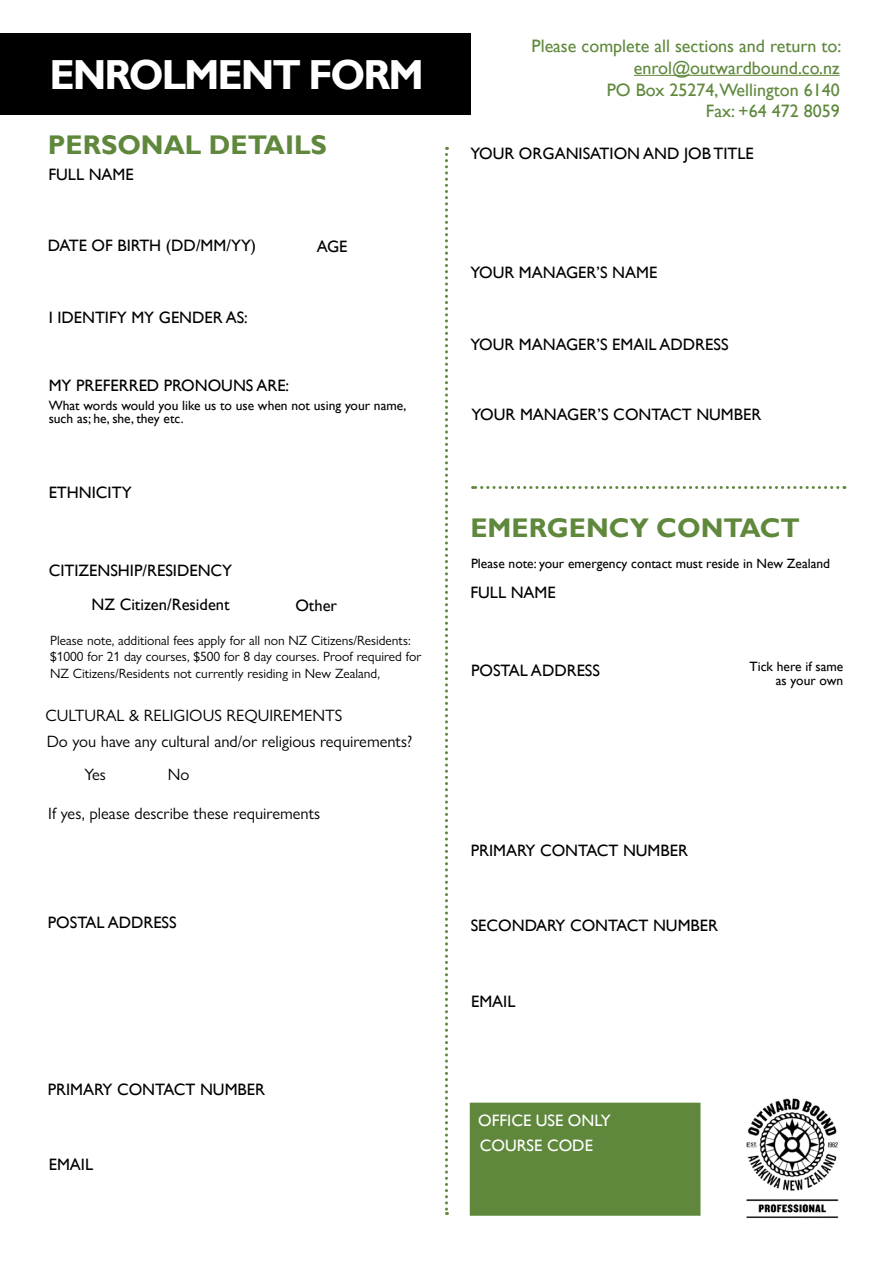
<style>
.page{position:relative;width:893px;height:1263px;background:#fff}
.page>*{position:absolute;margin:0;border:0;box-sizing:border-box;transform-origin:0 0}
.t1{font:700 42px "Gill Sans";letter-spacing:-.05em;color:#fff;scale:.95 1}
.t2{font:700 27px "Gill Sans";color:#5f883c}
.t3{font:18px/21.6px "Gill Sans";color:#5f883c;text-align:right}
.t4{font:16.5px/33.8px "Gill Sans";color:#000;text-align:right}
.t5{font:16.5px "Gill Sans Nova";color:#000}
.t6{font:16.5px/24.6px "Gill Sans";color:#fff}
.t7{font:13.5px/16.5px "Gill Sans Nova";color:#000}
.t8{font:13.5px/13.5px "Gill Sans";color:#000;text-align:right}
</style>
<div class="page">
<hr style="left:634px;top:75px;width:206px;height:1px;background:#5f883c">
<div style="left:470px;top:1103px;width:230px;height:113px;background:#5f883c;border:2px solid #5f883c"></div>
<div style="left:0;top:34px;width:470px;height:81px;background:#000"></div>
<svg style="left:445px;top:147px;width:3px;height:1068px"></svg>
<img style="left:746px;top:1098px;width:93px;height:120px">
<svg style="left:473px;top:486px;width:365px;height:3px"></svg>
<h1 class="t1" style="left:49px;top:50px;width:396px">ENROLMENT FORM</h1>
<h2 class="t2" style="left:48px;top:129px;width:280px">PERSONAL DETAILS</h2>
<p class="t4" style="left:49px;top:158px;width:87px">FULL NAME</p>
<p class="t4" style="left:48px;top:229px;width:210px">DATE OF BIRTH (DD/MM/YY)</p>
<p class="t4" style="left:317px;top:230px;width:32px">AGE</p>
<p class="t4" style="left:49px;top:300px;width:201px">I IDENTIFY MY GENDER AS:</p>
<p class="t4" style="left:49px;top:369px;width:242px">MY PREFERRED PRONOUNS ARE:</p>
<p class="t8" style="left:49px;top:399px;width:359px;text-align:left">What words would you like us to use when not using your name, such as; he, she, they etc.</p>
<p class="t4" style="left:49px;top:476px;width:84px">ETHNICITY</p>
<p class="t4" style="left:49px;top:554px;width:185px">CITIZENSHIP/RESIDENCY<br>NZ Citizen/Resident</p>
<p class="t4" style="left:295px;top:589px;width:43px">Other</p>
<p class="t7" style="left:50px;top:632px;width:373px">Please note, additional fees apply for all non NZ Citizens/Residents: $1000 for 21 day courses, $500 for 8 day courses. Proof required for<br>NZ Citizens/Residents not currently residing in New Zealand,</p>
<p class="t5" style="left:46px;top:705px;width:298px">CULTURAL &amp; RELIGIOUS REQUIREMENTS</p>
<p class="t5" style="left:47px;top:731px;width:367px">Do you have any cultural and/or religious requirements?</p>
<p class="t5" style="left:84px;top:765px;width:23px">Yes</p>
<p class="t5" style="left:168px;top:765px;width:23px">No</p>
<p class="t5" style="left:48px;top:803px;width:274px">If yes, please describe these requirements</p>
<p class="t4" style="left:48px;top:906px;width:130px">POSTAL ADDRESS</p>
<p class="t4" style="left:48px;top:1073px;width:219px">PRIMARY CONTACT NUMBER</p>
<p class="t4" style="left:49px;top:1148px;width:46px">EMAIL</p>
<p class="t3" style="left:532px;top:36px;width:311px">Please complete all sections and return to: enrol@outwardbound.co.nz<br>PO Box 25274,Wellington 6140<br>Fax: +64 472 8059</p>
<p class="t4" style="left:470px;top:137px;width:285px">YOUR ORGANISATION AND JOB TITLE</p>
<p class="t4" style="left:470px;top:256px;width:188px">YOUR MANAGER’S NAME</p>
<p class="t4" style="left:470px;top:328px;width:260px">YOUR MANAGER’S EMAIL ADDRESS</p>
<p class="t4" style="left:472px;top:398px;width:291px">YOUR MANAGER’S CONTACT NUMBER</p>
<h2 class="t2" style="left:470px;top:512px;width:331px">EMERGENCY CONTACT</h2>
<p class="t8" style="left:471px;top:557px;width:361px">Please note: your emergency contact must reside in New Zealand</p>
<p class="t4" style="left:470px;top:575px;width:87px">FULL NAME</p>
<p class="t4" style="left:471px;top:654px;width:130px">POSTAL ADDRESS</p>
<p class="t8" style="left:750px;top:660px;width:95px">Tick here if same as your own</p>
<p class="t4" style="left:471px;top:834px;width:219px">PRIMARY CONTACT NUMBER</p>
<p class="t4" style="left:471px;top:909px;width:249px">SECONDARY CONTACT NUMBER</p>
<p class="t4" style="left:471px;top:984px;width:46px">EMAIL</p>
<p class="t6" style="left:478px;top:1109px;width:134px">OFFICE USE ONLY<br>COURSE CODE</p>
</div>
